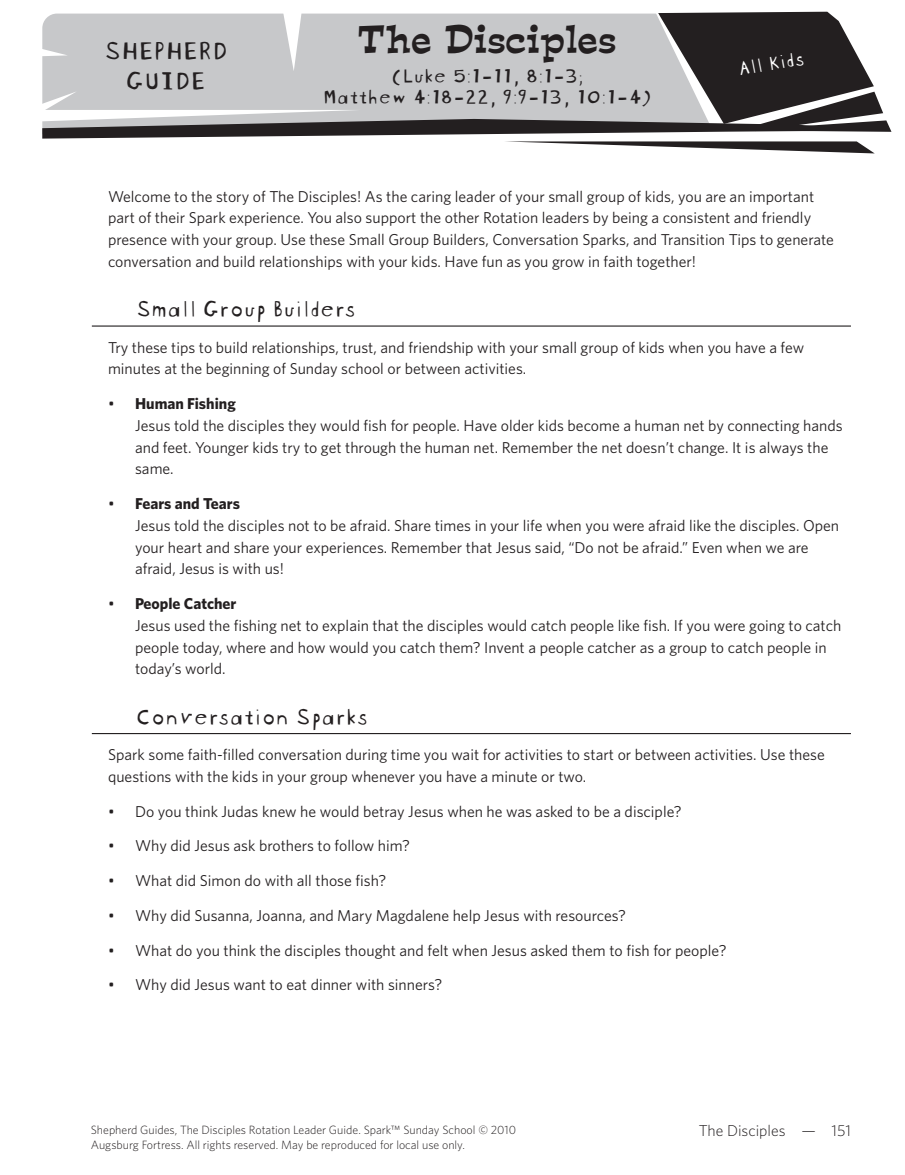
<style>
.page{position:relative;width:905px;height:1175px;background:#fff}
.page>*{position:absolute;margin:0;border:0;box-sizing:border-box;transform-origin:0 0}
.t1{font:36px "Estro Font";color:#231f20}
.A_head{font:27px "Blockhead Unplugged";color:#231f20}
.h2-1-col__rule{font:24px "Blockhead Unplugged";color:#231f20}
.t2{font:21px/21px "Blockhead Unplugged";color:#231f20;text-align:center}
.A_head-2{font:21px "Blockhead Unplugged";color:#fff}
._6BL{font:15.75px/21.8px "Whitney";color:#231f20}
.Body{font:15.75px/21.8px "Whitney";color:#231f20}
.t3{font:300 15.75px "Whitney";color:#231f20}
.t4{font:300 12px/15px "Whitney";color:#231f20}
.s1{font-weight:700}
</style>
<div class="page">
<svg style="left:42px;top:11px;width:849px;height:142px"></svg>
<hr style="left:92px;top:325px;width:758px;height:1px;background:#231f20">
<hr style="left:92px;top:733px;width:758px;height:1px;background:#231f20">
<p class="A_head" style="left:103px;top:29px;width:125px">SHEPHERD</p>
<p class="A_head" style="left:125px;top:59px;width:81px">GUIDE</p>
<h1 class="t1" style="left:358px;top:13px;width:260px">The Disciples</h1>
<h3 class="t2" style="left:322px;top:62px;width:330px">(Luke 5:1-11, 8:1-3;<br>Matthew 4:18-22, 9:9-13, 10:1-4)</h3>
<p class="A_head-2" style="left:734px;top:52px;width:69px;rotate:-10deg">All Kids</p>
<p class="Body" style="left:108px;top:185px;width:727px">Welcome to the story of The Disciples! As the caring leader of your small group of kids, you are an important part of their Spark experience. You also support the other Rotation leaders by being a consistent and friendly presence with your group. Use these Small Group Builders, Conversation Sparks, and Transition Tips to generate conversation and build relationships with your kids. Have fun as you grow in faith together!</p>
<p class="h2-1-col__rule" style="left:135px;top:289px;width:222px">Small Group Builders</p>
<p class="Body" style="left:108px;top:336px;width:697px">Try these tips to build relationships, trust, and friendship with your small group of kids when you have a few minutes at the beginning of Sunday school or between activities.</p>
<p class="_6BL" style="left:135px;top:392px;width:709px;text-indent:-27px">• <span class="s1">Human Fishing<br></span>Jesus told the disciples they would fish for people. Have older kids become a human net by connecting hands and feet. Younger kids try to get through the human net. Remember the net doesn’t change. It is always the same.</p>
<p class="_6BL" style="left:135px;top:492px;width:705px;text-indent:-27px">• <span class="s1">Fears and Tears<br></span>Jesus told the disciples not to be afraid. Share times in your life when you were afraid like the disciples. Open your heart and share your experiences. Remember that Jesus said, “Do not be afraid.” Even when we are afraid, Jesus is with us!</p>
<p class="_6BL" style="left:135px;top:592px;width:707px;text-indent:-27px">• <span class="s1">People Catcher<br></span>Jesus used the fishing net to explain that the disciples would catch people like fish. If you were going to catch people today, where and how would you catch them? Invent a people catcher as a group to catch people in today’s world.</p>
<p class="h2-1-col__rule" style="left:135px;top:696px;width:234px">Conversation Sparks</p>
<p class="Body" style="left:108px;top:743px;width:718px">Spark some faith-filled conversation during time you wait for activities to start or between activities. Use these questions with the kids in your group whenever you have a minute or two.</p>
<p class="_6BL" style="left:108px;top:800px;width:575px">• Do you think Judas knew he would betray Jesus when he was asked to be a disciple?</p>
<p class="_6BL" style="left:108px;top:834px;width:303px">• Why did Jesus ask brothers to follow him?</p>
<p class="_6BL" style="left:108px;top:869px;width:280px">• What did Simon do with all those fish?</p>
<p class="_6BL" style="left:108px;top:904px;width:519px">• Why did Susanna, Joanna, and Mary Magdalene help Jesus with resources?</p>
<p class="_6BL" style="left:108px;top:938px;width:620px">• What do you think the disciples thought and felt when Jesus asked them to fish for people?</p>
<p class="_6BL" style="left:108px;top:973px;width:336px">• Why did Jesus want to eat dinner with sinners?</p>
<p class="t4" style="left:91px;top:1122px;width:427px">Shepherd Guides, The Disciples Rotation Leader Guide. Spark™ Sunday School © 2010<br>Augsburg Fortress. All rights reserved. May be reproduced for local use only.</p>
<p class="t3" style="left:699px;top:1119px;width:153px">The Disciples — 151</p>
</div>
